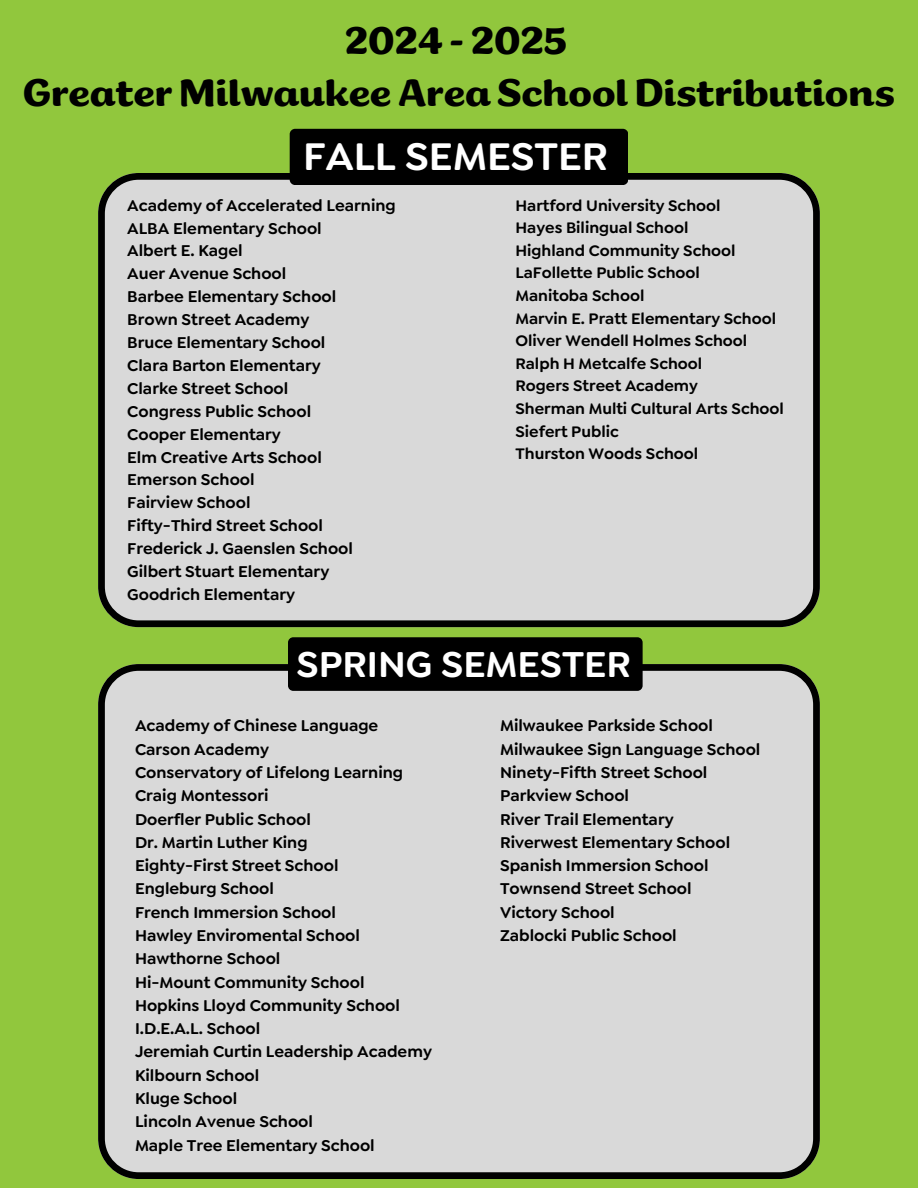
<style>
.page{position:relative;width:918px;height:1188px;background:#91c73d}
.page>*{position:absolute;margin:0;border:0;box-sizing:border-box;transform-origin:0 0}
.t1{font:600 40.95px "Goldplay";color:#fff}
.t2{font:600 38.4px "Goldplay";color:#fff}
.t3{font:700 37.2px/51.9px "Chella";color:#000;text-align:center}
.t4{font:600 16.65px "Goldplay";color:#000}
.t5{font:600 16.2px "Goldplay";color:#000}
</style>
<div class="page">
<div style="left:98px;top:173px;width:722px;height:454px;background:#d9d9d9"></div>
<div style="left:290px;top:129px;width:338px;height:56px;background:#000;border-radius:5px"></div>
<div style="left:98px;top:664px;width:722px;height:515px;background:#d9d9d9"></div>
<div style="left:288px;top:637px;width:355px;height:54px;background:#000;border-radius:5px"></div>
<p class="t3" style="left:23px;top:18px;width:873px">2024 - 2025<br>Greater Milwaukee Area School Distributions</p>
<h2 class="t1" style="left:303px;top:129px;width:307px">FALL SEMESTER</h2>
<h1 class="t4" style="left:127px;top:194px;width:270px">Academy of Accelerated Learning</h1>
<p class="t4" style="left:127px;top:217px;width:196px">ALBA Elementary School</p>
<p class="t4" style="left:127px;top:240px;width:117px">Albert E. Kagel</p>
<p class="t4" style="left:127px;top:263px;width:161px">Auer Avenue School</p>
<p class="t4" style="left:127px;top:285px;width:211px">Barbee Elementary School</p>
<p class="t4" style="left:127px;top:308px;width:184px">Brown Street Academy</p>
<p class="t4" style="left:127px;top:331px;width:200px">Bruce Elementary School</p>
<p class="t4" style="left:127px;top:354px;width:195px">Clara Barton Elementary</p>
<p class="t4" style="left:127px;top:377px;width:163px">Clarke Street School</p>
<p class="t4" style="left:127px;top:400px;width:185px">Congress Public School</p>
<p class="t4" style="left:127px;top:423px;width:155px">Cooper Elementary</p>
<p class="t4" style="left:127px;top:446px;width:196px">Elm Creative Arts School</p>
<p class="t4" style="left:127px;top:469px;width:129px">Emerson School</p>
<p class="t4" style="left:127px;top:492px;width:125px">Fairview School</p>
<p class="t4" style="left:127px;top:514px;width:197px">Fifty-Third Street School</p>
<p class="t4" style="left:127px;top:537px;width:227px">Frederick J. Gaenslen School</p>
<p class="t4" style="left:127px;top:560px;width:204px">Gilbert Stuart Elementary</p>
<p class="t4" style="left:127px;top:583px;width:169px">Goodrich Elementary</p>
<p class="t5" style="left:515px;top:194px;width:207px">Hartford University School</p>
<p class="t5" style="left:515px;top:217px;width:174px">Hayes Bilingual School</p>
<p class="t5" style="left:515px;top:239px;width:222px">Highland Community School</p>
<p class="t5" style="left:515px;top:262px;width:186px">LaFollette Public School</p>
<p class="t5" style="left:515px;top:285px;width:130px">Manitoba School</p>
<p class="t5" style="left:515px;top:307px;width:262px">Marvin E. Pratt Elementary School</p>
<p class="t5" style="left:515px;top:330px;width:233px">Oliver Wendell Holmes School</p>
<p class="t5" style="left:515px;top:353px;width:188px">Ralph H Metcalfe School</p>
<p class="t5" style="left:515px;top:375px;width:184px">Rogers Street Academy</p>
<p class="t5" style="left:515px;top:398px;width:270px">Sherman Multi Cultural Arts School</p>
<p class="t5" style="left:515px;top:420px;width:105px">Siefert Public</p>
<p class="t5" style="left:515px;top:443px;width:184px">Thurston Woods School</p>
<p class="t2" style="left:296px;top:638px;width:336px">SPRING SEMESTER</p>
<h1 class="t4" style="left:135px;top:715px;width:245px">Academy of Chinese Language</h1>
<p class="t4" style="left:135px;top:738px;width:136px">Carson Academy</p>
<p class="t4" style="left:135px;top:761px;width:270px">Conservatory of Lifelong Learning</p>
<p class="t4" style="left:135px;top:784px;width:135px">Craig Montessori</p>
<p class="t4" style="left:135px;top:808px;width:177px">Doerfler Public School</p>
<p class="t4" style="left:135px;top:831px;width:174px">Dr. Martin Luther King</p>
<p class="t4" style="left:135px;top:854px;width:205px">Eighty-First Street School</p>
<p class="t4" style="left:135px;top:878px;width:140px">Engleburg School</p>
<p class="t4" style="left:135px;top:901px;width:202px">French Immersion School</p>
<p class="t4" style="left:135px;top:924px;width:226px">Hawley Enviromental School</p>
<p class="t4" style="left:135px;top:947px;width:147px">Hawthorne School</p>
<p class="t4" style="left:135px;top:971px;width:231px">Hi-Mount Community School</p>
<p class="t4" style="left:135px;top:994px;width:266px">Hopkins Lloyd Community School</p>
<p class="t4" style="left:135px;top:1017px;width:127px">I.D.E.A.L. School</p>
<p class="t4" style="left:135px;top:1041px;width:299px">Jeremiah Curtin Leadership Academy</p>
<p class="t4" style="left:135px;top:1064px;width:126px">Kilbourn School</p>
<p class="t4" style="left:135px;top:1087px;width:104px">Kluge School</p>
<p class="t4" style="left:135px;top:1110px;width:179px">Lincoln Avenue School</p>
<p class="t4" style="left:135px;top:1134px;width:241px">Maple Tree Elementary School</p>
<p class="t4" style="left:500px;top:715px;width:214px">Milwaukee Parkside School</p>
<p class="t4" style="left:500px;top:738px;width:262px">Milwaukee Sign Language School</p>
<p class="t4" style="left:500px;top:761px;width:209px">Ninety-Fifth Street School</p>
<p class="t4" style="left:500px;top:784px;width:131px">Parkview School</p>
<p class="t4" style="left:500px;top:808px;width:175px">River Trail Elementary</p>
<p class="t4" style="left:500px;top:831px;width:232px">Riverwest Elementary School</p>
<p class="t4" style="left:500px;top:854px;width:210px">Spanish Immersion School</p>
<p class="t4" style="left:500px;top:878px;width:193px">Townsend Street School</p>
<p class="t4" style="left:500px;top:901px;width:116px">Victory School</p>
<p class="t4" style="left:500px;top:924px;width:178px">Zablocki Public School</p>
</div>
